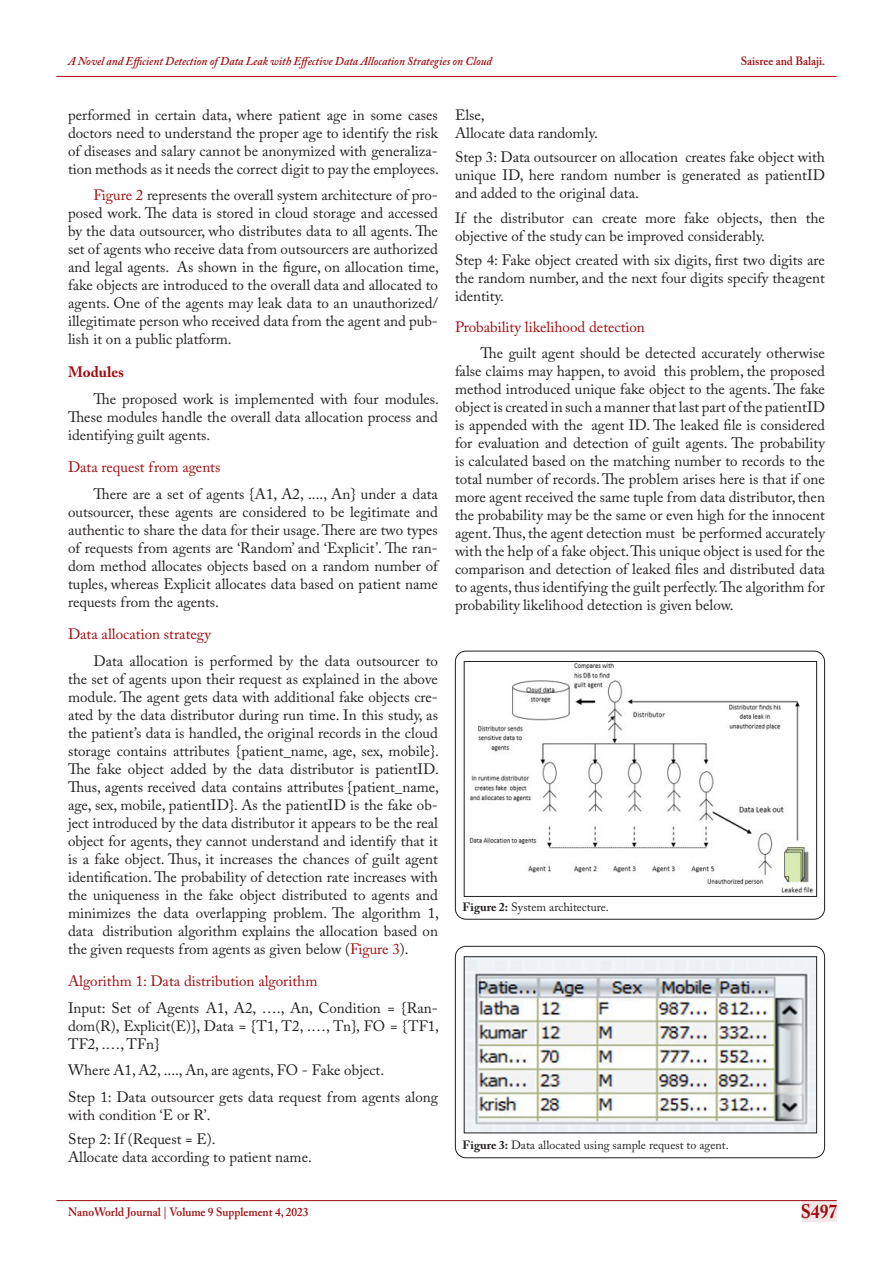
<style>
.page{position:relative;width:893px;height:1263px;background:#fff}
.page>*{position:absolute;margin:0;border:0;box-sizing:border-box;transform-origin:0 0}
.t1{font:700 19.5px "Adobe Caslon Pro";color:#9e0b0f;scale:.9 1}
.Normal__Web{font:15px/18px "Adobe Caslon Pro";color:#231f20;text-align:justify}
.Body_Text{font:15px/18px "Adobe Caslon Pro";color:#231f20}
.HEADING-NEW-01B{font:15px "Adobe Caslon Pro";color:#9e0b0f}
.HEADING-NEW-01B-2{font:700 15px "Adobe Caslon Pro";color:#9e0b0f}
.t2{font:italic 600 12px "Adobe Caslon Pro";color:#9e0b0f;scale:.95 1}
.t3{font:12px "Adobe Caslon Pro";color:#231f20}
.t4{font:600 12px "Adobe Caslon Pro";color:#9e0b0f;scale:.95 1}
.s1{color:#9e0b0f}
.s2{font-weight:700}
</style>
<div class="page">
<div style="left:802px;top:1200px;width:34px;height:21px;background:#f5e7e7"></div>
<hr style="left:56px;top:1200px;width:781px;height:1px;background:#9e0b0f">
<hr style="left:56px;top:76px;width:781px;height:1px;background:#9e0b0f">
<div style="left:455px;top:651px;width:370px;height:269px;border:1px solid #231f20;border-radius:11px"></div>
<img style="left:469px;top:663px;width:344px;height:231px">
<div style="left:464px;top:661px;width:353px;height:235px;border:1px solid #231f20"></div>
<div style="left:455px;top:946px;width:370px;height:212px;border:1px solid #231f20;border-radius:11px"></div>
<img style="left:466px;top:959px;width:349px;height:172px">
<p class="t2" style="left:68px;top:54px;width:448px">A Novel and Efficient Detection of Data Leak with Effective Data Allocation Strategies on Cloud</p>
<p class="t4" style="left:741px;top:54px;width:91px">Saisree and Balaji.</p>
<p class="Normal__Web" style="left:68px;top:106px;width:372px">performed in certain data, where patient age in some cases doctors need to understand the proper age to identify the risk of diseases and salary cannot be anonymized with generaliza&shy;tion methods as it needs the correct digit to pay the employees.</p>
<p class="Normal__Web" style="left:68px;top:186px;width:372px;text-indent:26px"><span class="s1">Figure 2</span> represents the overall system architecture of pro&shy;posed work. The data is stored in cloud storage and accessed by the data outsourcer, who distributes data to all agents. The set of agents who receive data from outsourcers are authorized and legal agents. As shown in the figure, on allocation time, fake objects are introduced to the overall data and allocated to agents. One of the agents may leak data to an unauthorized/ illegitimate person who received data from the agent and pub&shy;lish it on a public platform.</p>
<p class="HEADING-NEW-01B-2" style="left:68px;top:363px;width:57px">Modules</p>
<p class="Normal__Web" style="left:68px;top:389px;width:372px;text-indent:26px">The proposed work is implemented with four modules.<br>These modules handle the overall data allocation process and identifying guilt agents.</p>
<p class="HEADING-NEW-01B" style="left:68px;top:458px;width:154px">Data request from agents</p>
<p class="Normal__Web" style="left:68px;top:484px;width:371px;text-indent:26px">There are a set of agents {A1, A2, ...., An} under a data outsourcer, these agents are considered to be legitimate and authentic to share the data for their usage. There are two types of requests from agents are ‘Random’ and ‘Explicit’. The ran&shy;dom method allocates objects based on a random number of tuples, whereas Explicit allocates data based on patient name requests from the agents.</p>
<p class="HEADING-NEW-01B" style="left:68px;top:625px;width:145px">Data allocation strategy</p>
<p class="Normal__Web" style="left:68px;top:651px;width:372px;text-indent:26px">Data allocation is performed by the data outsourcer to the set of agents upon their request as explained in the above module. The agent gets data with additional fake objects cre&shy;ated by the data distributor during run time. In this study, as the patient’s data is handled, the original records in the cloud storage contains attributes {patient_name, age, sex, mobile}.<br>The fake object added by the data distributor is patientID.<br>Thus, agents received data contains attributes {patient_name, age, sex, mobile, patientID}. As the patientID is the fake ob&shy;ject introduced by the data distributor it appears to be the real object for agents, they cannot understand and identify that it is a fake object. Thus, it increases the chances of guilt agent identification. The probability of detection rate increases with the uniqueness in the fake object distributed to agents and minimizes the data overlapping problem. The algorithm 1, data distribution algorithm explains the allocation based on the given requests from agents as given below (<span class="s1">Figure 3</span>).</p>
<p class="HEADING-NEW-01B" style="left:68px;top:972px;width:251px">Algorithm 1: Data distribution algorithm</p>
<p class="Normal__Web" style="left:68px;top:998px;width:373px">Input: Set of Agents A1, A2, …., An, Condition = {Ran&shy;dom(R), Explicit(E)}, Data = {T1, T2, .…, Tn}, FO = {TF1, TF2, .…, TFn}</p>
<p class="Normal__Web" style="left:68px;top:1061px;width:318px">Where A1, A2, ...., An, are agents, FO - Fake object.</p>
<p class="Body_Text" style="left:68px;top:1087px;width:371px">Step 1: Data outsourcer gets data request from agents along with condition ‘E or R’.</p>
<p class="Body_Text" style="left:68px;top:1130px;width:149px">Step 2: If (Request = E).</p>
<p class="Body_Text" style="left:68px;top:1148px;width:245px">Allocate data according to patient name.</p>
<p class="Body_Text" style="left:455px;top:106px;width:31px">Else,</p>
<p class="Body_Text" style="left:455px;top:124px;width:144px">Allocate data randomly.</p>
<p class="Body_Text" style="left:455px;top:148px;width:371px;text-align:justify">Step 3: Data outsourcer on allocation creates fake object with unique ID, here random number is generated as patientID and added to the original data.</p>
<p class="Body_Text" style="left:455px;top:209px;width:371px">If the distributor can create more fake objects, then the objective of the study can be improved considerably.</p>
<p class="Body_Text" style="left:455px;top:251px;width:371px;text-align:justify">Step 4: Fake object created with six digits, first two digits are the random number, and the next four digits specify the agent identity.</p>
<p class="HEADING-NEW-01B" style="left:455px;top:318px;width:191px">Probability likelihood detection</p>
<p class="Normal__Web" style="left:455px;top:344px;width:371px;text-indent:26px">The guilt agent should be detected accurately otherwise false claims may happen, to avoid this problem, the proposed method introduced unique fake object to the agents. The fake object is created in such a manner that last part of the patientID is appended with the agent ID. The leaked file is considered for evaluation and detection of guilt agents. The probability is calculated based on the matching number to records to the total number of records. The problem arises here is that if one more agent received the same tuple from data distributor, then the probability may be the same or even high for the innocent agent. Thus, the agent detection must be performed accurately with the help of a fake object. This unique object is used for the comparison and detection of leaked files and distributed data to agents, thus identifying the guilt perfectly. The algorithm for probability likelihood detection is given below.</p>
<p class="t3" style="left:463px;top:900px;width:148px"><span class="s2">Figure 2:</span> System architecture.</p>
<p class="t3" style="left:463px;top:1137px;width:268px"><span class="s2">Figure 3:</span> Data allocated using sample request to agent.</p>
<p class="t4" style="left:68px;top:1204px;width:255px">NanoWorld Journal | Volume 9 Supplement 4, 2023</p>
<h1 class="t1" style="left:801px;top:1200px;width:42px">S497</h1>
</div>
